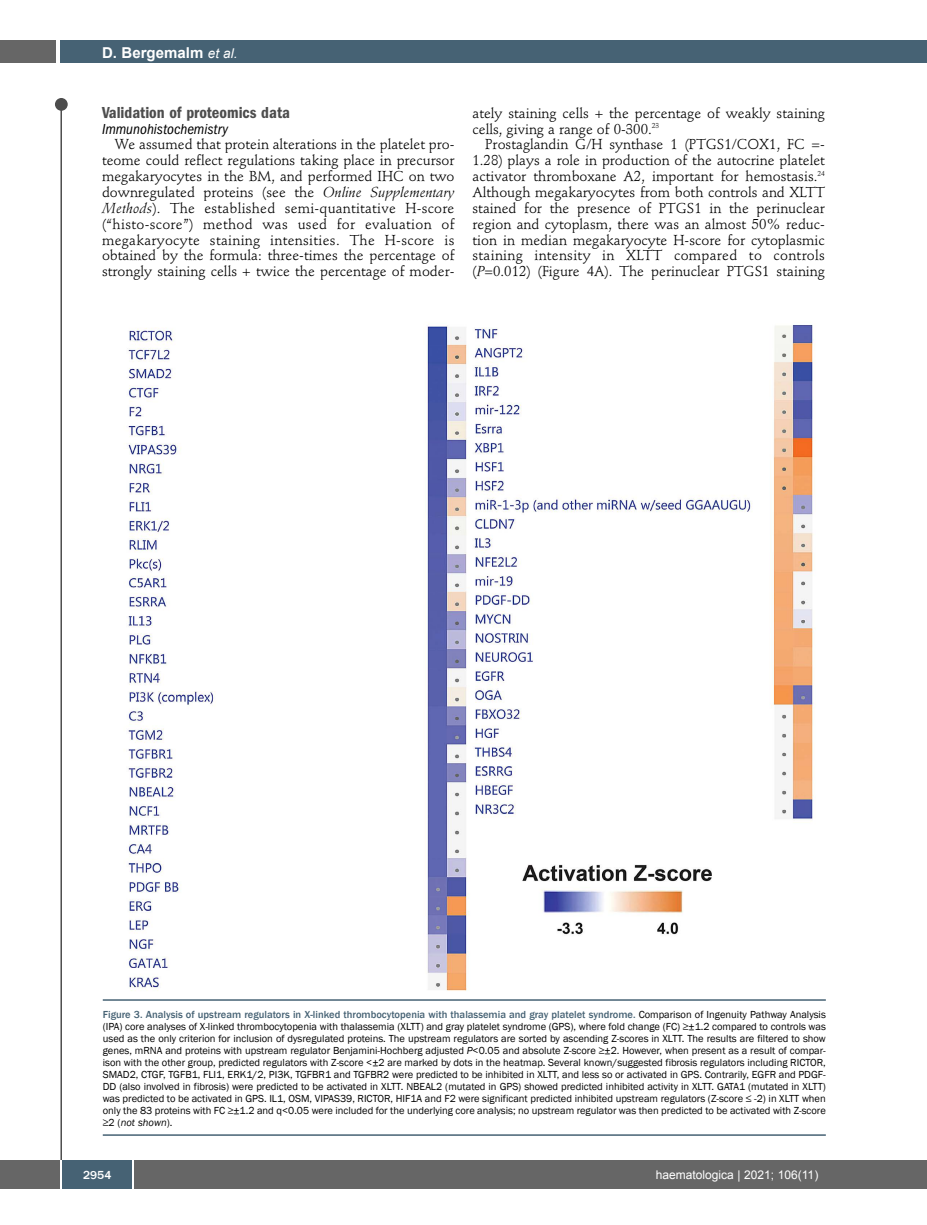
<style>
.page{position:relative;width:927px;height:1225px;background:#fff}
.page>*{position:absolute;margin:0;border:0;box-sizing:border-box;transform-origin:0 0}
.t1{font:600 condensed 16.5px "Franklin Gothic";color:#4d4d4d}
.t2{font:italic condensed 15px "Franklin Gothic";color:#000}
.t3{font:700 15px "Arial";color:#fff}
.t4{font:14.25px/15.9px "Stempel Schneidler";color:#000;text-align:justify}
.t5{font:12px "Arial";color:#fff}
.t6{font:500 12px "Franklin Gothic";color:#fff}
.t7{font:10.5px/12px "Franklin Gothic";color:#000;text-align:justify}
.s1{font-weight:400;font-style:italic;font-size:13.5px}
.s2{font-style:italic}
.s3{font-weight:500;color:#466274}
</style>
<div class="page">
<div style="left:911px;top:40px;width:16px;height:22px;background:#466274"></div>
<div style="left:910px;top:1160px;width:17px;height:28px;background:#666"></div>
<div style="left:55px;top:98px;width:13px;height:13px;background:#4d4d4d;border-radius:50%"></div>
<hr style="left:60px;top:101px;width:2px;height:1061px;background:#4d4d4d">
<div style="left:60px;top:40px;width:852px;height:22px;background:#466274"></div>
<div style="left:0;top:40px;width:56px;height:22px;background:#666"></div>
<div style="left:0;top:1160px;width:911px;height:28px;background:#666"></div>
<div style="left:62px;top:1160px;width:71px;height:28px;background:#466274"></div>
<hr style="left:60px;top:1160px;width:2px;height:28px;background:#fff">
<svg style="left:133px;top:1160px;width:1px;height:28px"></svg>
<img style="left:128px;top:324px;width:688px;height:667px">
<hr style="left:103px;top:999px;width:723px;height:1px;background:#466274">
<hr style="left:103px;top:1134px;width:723px;height:1px;background:#466274">
<h2 class="t3" style="left:102px;top:44px;width:137px">D. Bergemalm <span class="s1">et al.</span></h2>
<h1 class="t1" style="left:102px;top:107px;width:189px">Validation of proteomics data</h1>
<h2 class="t2" style="left:102px;top:124px;width:128px">Immunohistochemistry</h2>
<p class="t4" style="left:102px;top:138px;width:354px;text-indent:13px">We assumed that protein alterations in the platelet pro&shy;teome could reflect regulations taking place in precursor megakaryocytes in the BM, and performed IHC on two downregulated proteins (see the <span class="s2">Online Supplementary Methods</span>). The established semi-quantitative H-score (“histo-score”) method was used for evaluation of megakaryocyte staining intensities. The H-score is obtained by the formula: three-times the percentage of strongly staining cells + twice the percentage of moder-</p>
<h3 class="t4" style="left:472px;top:106px;width:354px">ately staining cells + the percentage of weakly staining cells, giving a range of 0-300.<sup>23</sup></h3>
<p class="t4" style="left:472px;top:138px;width:354px;text-indent:13px">Prostaglandin G/H synthase 1 (PTGS1/COX1, FC =- 1.28) plays a role in production of the autocrine platelet activator thromboxane A2, important for hemostasis.<sup>24<br></sup>Although megakaryocytes from both controls and XLTT stained for the presence of PTGS1 in the perinuclear region and cytoplasm, there was an almost 50% reduc&shy;tion in median megakaryocyte H-score for cytoplasmic staining intensity in XLTT compared to controls (<span class="s2">P</span>=0.012) (Figure 4A). The perinuclear PTGS1 staining</p>
<p class="t7" style="left:103px;top:1008px;width:725px"><span class="s3">Figure 3. Analysis of upstream regulators in X-linked thrombocytopenia with thalassemia and gray platelet syndrome.</span> Comparison of Ingenuity Pathway Analysis (IPA) core analyses of X-linked thrombocytopenia with thalassemia (XLTT) and gray platelet syndrome (GPS), where fold change (FC) ≥±1.2 compared to controls was used as the only criterion for inclusion of dysregulated proteins. The upstream regulators are sorted by ascending Z-scores in XLTT. The results are filtered to show genes, mRNA and proteins with upstream regulator Benjamini-Hochberg adjusted <span class="s2">P</span>&lt;0.05 and absolute Z-score ≥±2. However, when present as a result of compar&shy;ison with the other group, predicted regulators with Z-score &lt;±2 are marked by dots in the heatmap. Several known/suggested fibrosis regulators including RICTOR, SMAD2, CTGF, TGFB1, FLI1, ERK1/2, PI3K, TGFBR1 and TGFBR2 were predicted to be inhibited in XLTT, and less so or activated in GPS. Contrarily, EGFR and PDGF-DD (also involved in fibrosis) were predicted to be activated in XLTT. NBEAL2 (mutated in GPS) showed predicted inhibited activity in XLTT. GATA1 (mutated in XLTT) was predicted to be activated in GPS. IL1, OSM, VIPAS39, RICTOR, HIF1A and F2 were significant predicted inhibited upstream regulators (Z-score ≤ -2) in XLTT when only the 83 proteins with FC ≥±1.2 and q&lt;0.05 were included for the underlying core analysis; no upstream regulator was then predicted to be activated with Z-score ≥2 (<span class="s2">not shown</span>).</p>
<p class="t6" style="left:83px;top:1167px;width:30px">2954</p>
<p class="t5" style="left:656px;top:1168px;width:164px">haematologica | 2021; 106(11)</p>
</div>
